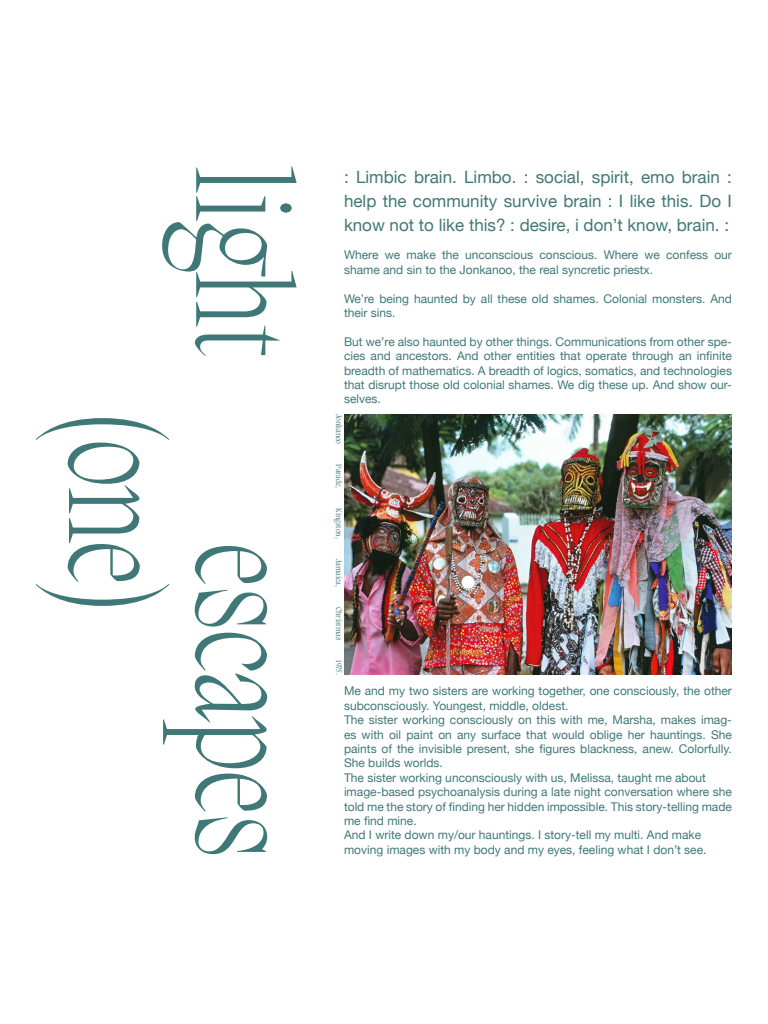
<style>
.page{position:relative;width:768px;height:1024px;background:#fff}
.page>*{position:absolute;margin:0;border:0;box-sizing:border-box;transform-origin:0 0}
.t1{font:200 132.5px/127.2px "Migra";color:#407878;scale:.8 1}
.t2{font:17px/24px "Helvetica Neue";color:#407878;text-align:justify}
.t3{font:12px/14.4px "Helvetica Neue";color:#407878}
.t4{font:8px "Migra";letter-spacing:-.005em;color:#407878}
</style>
<div class="page">
<img style="left:344px;top:414px;width:388px;height:261px">
<p class="t1" style="left:308px;top:166px;width:239px;rotate:90deg">light</p>
<p class="t2" style="left:344px;top:166px;width:390px">: Limbic brain. Limbo. : social, spirit, emo brain : help the community survive brain : I like this. Do I know not to like this? : desire, i don’t know, brain. :</p>
<p class="t3" style="left:344px;top:249px;width:389px">Where we make the unconscious conscious. Where we confess our shame and sin to the Jonkanoo, the real syncretic priestx.</p>
<p class="t3" style="left:344px;top:292px;width:390px">We’re being haunted by all these old shames. Colonial monsters. And their sins.</p>
<p class="t3" style="left:344px;top:335px;width:390px;text-align:justify">But we’re also haunted by other things. Communications from other spe&shy;cies and ancestors. And other entities that operate through an infinite breadth of mathematics. A breadth of logics, somatics, and technologies that disrupt those old colonial shames. We dig these up. And show our&shy;selves.</p>
<p class="t1" style="left:308px;top:412px;width:559px;text-indent:132px;rotate:90deg">escapes (one)</p>
<p class="t4" style="left:344px;top:414px;width:32px;rotate:90deg">Jonkanoo</p>
<p class="t4" style="left:344px;top:464px;width:25px;rotate:90deg">Parade,</p>
<p class="t4" style="left:344px;top:508px;width:32px;rotate:90deg">Kingston,</p>
<p class="t4" style="left:344px;top:559px;width:29px;rotate:90deg">Jamaica,</p>
<p class="t4" style="left:344px;top:607px;width:35px;rotate:90deg">Christmas</p>
<p class="t4" style="left:344px;top:660px;width:16px;rotate:90deg">1975.</p>
<p class="t3" style="left:344px;top:685px;width:389px">Me and my two sisters are working together, one consciously, the other subconsciously. Youngest, middle, oldest.</p>
<p class="t3" style="left:344px;top:713px;width:390px;text-align:justify">The sister working consciously on this with me, Marsha, makes imag&shy;es with oil paint on any surface that would oblige her hauntings. She paints of the invisible present, she figures blackness, anew. Colorfully.<br>She builds worlds.</p>
<p class="t3" style="left:344px;top:771px;width:364px">The sister working unconsciously with us, Melissa, taught me about</p>
<p class="t3" style="left:344px;top:785px;width:390px;text-align:justify">image-based psychoanalysis during a late night conversation where she told me the story of finding her hidden impossible. This story-telling made me find mine.</p>
<p class="t3" style="left:344px;top:829px;width:359px">And I write down my/our hauntings. I story-tell my multi. And make</p>
<p class="t3" style="left:344px;top:843px;width:364px">moving images with my body and my eyes, feeling what I don’t see.</p>
</div>
